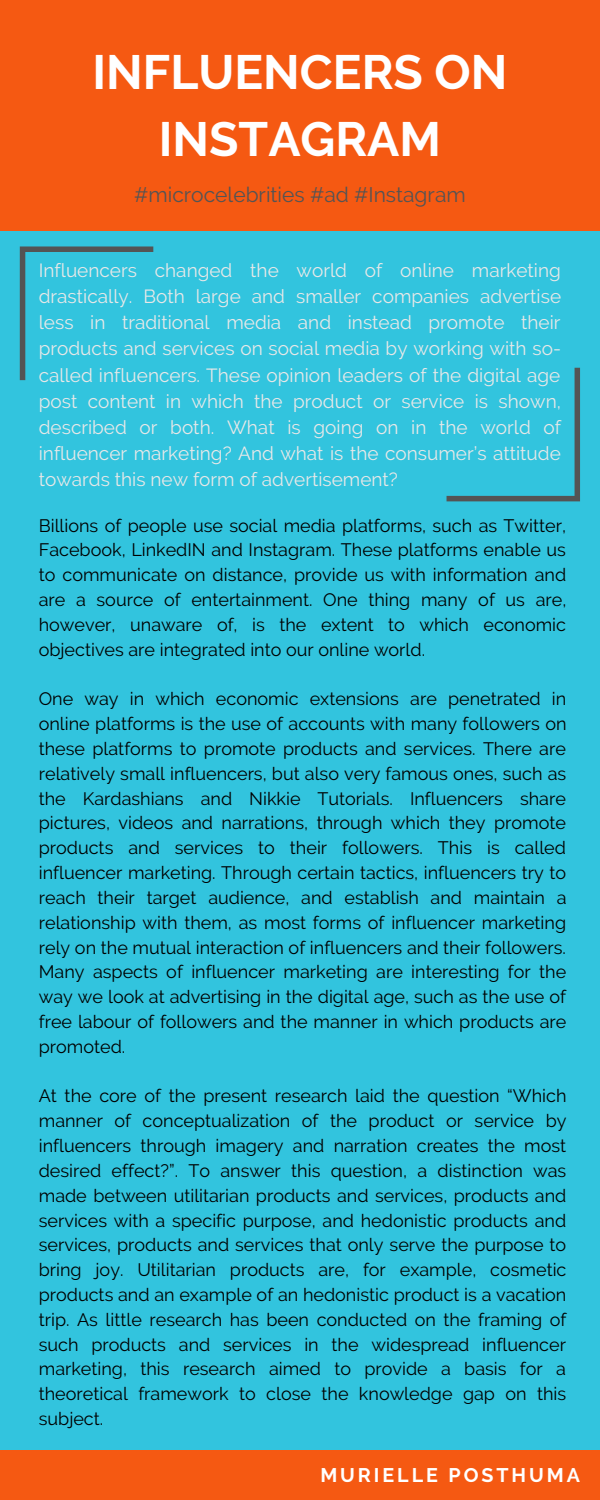
<style>
.page{position:relative;width:600px;height:1500px;background:#32c4de}
.page>*{position:absolute;margin:0;border:0;box-sizing:border-box;transform-origin:0 0}
.t1{font:700 48px/67.2px "Raleway";color:#fff;text-align:center}
.t2{font:21px "Raleway";color:#545454}
.t3{font:700 19.7px "Raleway";letter-spacing:.15em;color:#fff}
.t4{font:19px/26.2px "Raleway";color:#e8e8e8;text-align:justify}
.t5{font:18px/24.8px "Raleway";color:#000;text-align:justify}
</style>
<div class="page">
<div style="left:0;top:1450px;width:600px;height:50px;background:#f55912"></div>
<div style="left:0;top:0;width:600px;height:231px;background:#f55912"></div>
<svg style="left:20px;top:246px;width:133px;height:134px"></svg>
<svg style="left:447px;top:368px;width:133px;height:133px"></svg>
<h1 class="t1" style="left:93px;top:39px;width:416px">INFLUENCERS ON<br>INSTAGRAM</h1>
<p class="t2" style="left:134px;top:182px;width:333px">#microcelebrities #ad #Instagram</p>
<p class="t4" style="left:39px;top:257px;width:524px">Influencers changed the world of online marketing drastically. Both large and smaller companies advertise less in traditional media and instead promote their products and services on social media by working with so&shy;called influencers. These opinion leaders of the digital age post content in which the product or service is shown, described or both. What is going on in the world of influencer marketing? And what is the consumer’s attitude towards this new form of advertisement?</p>
<p class="t5" style="left:39px;top:513px;width:529px">Billions of people use social media platforms, such as Twitter, Facebook, LinkedIN and Instagram. These platforms enable us to communicate on distance, provide us with information and are a source of entertainment. One thing many of us are, however, unaware of, is the extent to which economic objectives are integrated into our online world.</p>
<p class="t5" style="left:39px;top:687px;width:529px">One way in which economic extensions are penetrated in online platforms is the use of accounts with many followers on these platforms to promote products and services. There are relatively small influencers, but also very famous ones, such as the Kardashians and Nikkie Tutorials. Influencers share pictures, videos and narrations, through which they promote products and services to their followers. This is called influencer marketing. Through certain tactics, influencers try to reach their target audience, and establish and maintain a relationship with them, as most forms of influencer marketing rely on the mutual interaction of influencers and their followers.<br>Many aspects of influencer marketing are interesting for the way we look at advertising in the digital age, such as the use of free labour of followers and the manner in which products are promoted.</p>
<p class="t5" style="left:39px;top:1084px;width:529px">At the core of the present research laid the question “Which manner of conceptualization of the product or service by influencers through imagery and narration creates the most desired effect?”. To answer this question, a distinction was made between utilitarian products and services, products and services with a specific purpose, and hedonistic products and services, products and services that only serve the purpose to bring joy. Utilitarian products are, for example, cosmetic products and an example of an hedonistic product is a vacation trip. As little research has been conducted on the framing of such products and services in the widespread influencer marketing, this research aimed to provide a basis for a theoretical framework to close the knowledge gap on this subject.</p>
<p class="t3" style="left:320px;top:1463px;width:261px">MURIELLE POSTHUMA</p>
</div>
